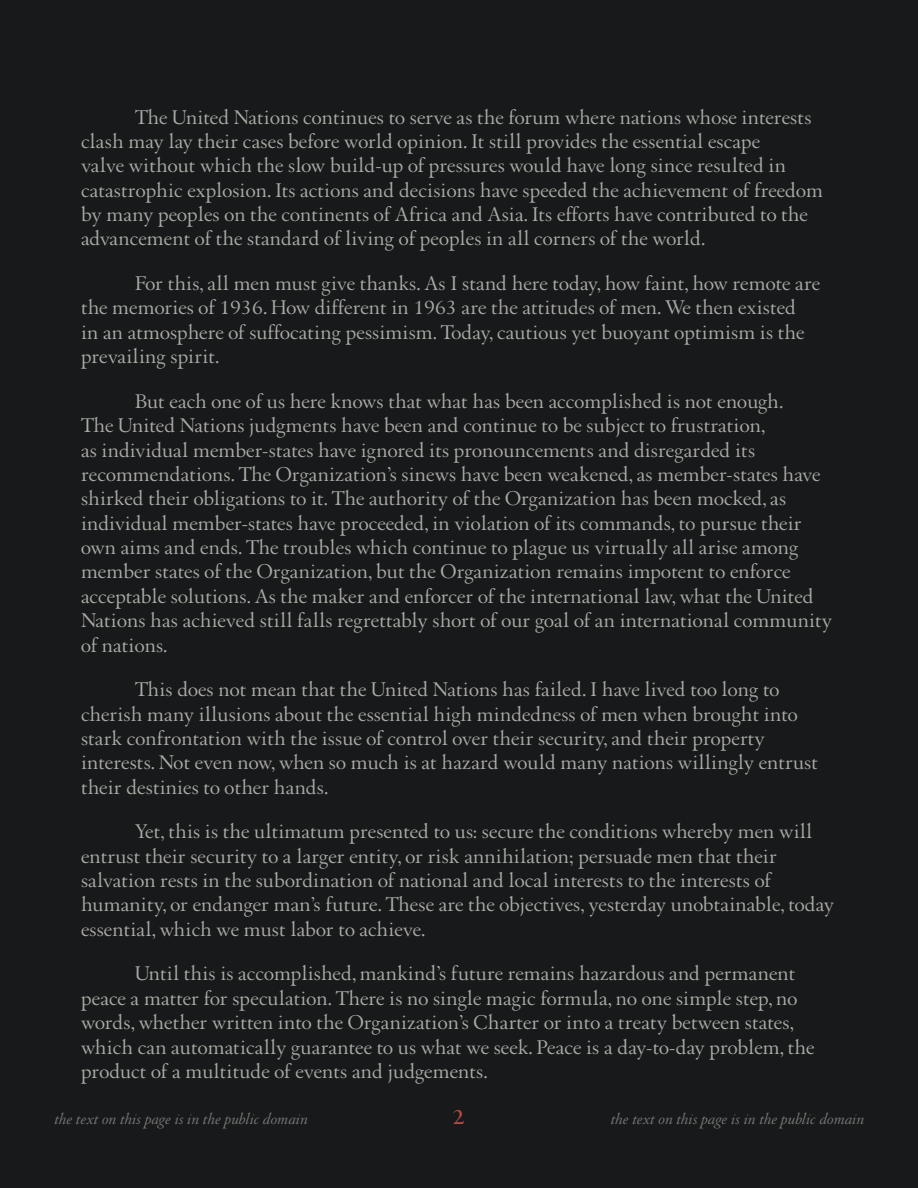
<style>
.page{position:relative;width:918px;height:1188px;background:#18191a}
.page>*{position:absolute;margin:0;border:0;box-sizing:border-box;transform-origin:0 0}
.t1{font:700 22.5px "Augereau";color:#b34942}
.Body_Copy{font:21.3px/24.3px "Augereau";letter-spacing:.01em;color:#aaaaa6}
.t2{font:italic 16.5px "Augereau";letter-spacing:.01em;color:#787776}
</style>
<div class="page">
<p class="Body_Copy" style="left:81px;top:105px;width:743px;text-indent:54px">The United Nations continues to serve as the forum where nations whose interests clash may lay their cases before world opinion. It still provides the essential escape<br>valve without which the slow build-up of pressures would have long since resulted in catastrophic explosion. Its actions and decisions have speeded the achievement of freedom by many peoples on the continents of Africa and Asia. Its efforts have contributed to the advancement of the standard of living of peoples in all corners of the world.</p>
<p class="Body_Copy" style="left:81px;top:271px;width:741px;text-indent:54px">For this, all men must give thanks. As I stand here today, how faint, how remote are the memories of 1936. How different in 1963 are the attitudes of men. We then existed<br>in an atmosphere of suffocating pessimism. Today, cautious yet buoyant optimism is the prevailing spirit.</p>
<p class="Body_Copy" style="left:81px;top:389px;width:753px;text-indent:54px">But each one of us here knows that what has been accomplished is not enough.<br>The United Nations judgments have been and continue to be subject to frustration,<br>as individual member-states have ignored its pronouncements and disregarded its recommendations. The Organization’s sinews have been weakened, as member-states have shirked their obligations to it. The authority of the Organization has been mocked, as individual member-states have proceeded, in violation of its commands, to pursue their own aims and ends. The troubles which continue to plague us virtually all arise among member states of the Organization, but the Organization remains impotent to enforce acceptable solutions. As the maker and enforcer of the international law, what the United Nations has achieved still falls regrettably short of our goal of an international community of nations.</p>
<p class="Body_Copy" style="left:81px;top:677px;width:739px;text-indent:54px">This does not mean that the United Nations has failed. I have lived too long to cherish many illusions about the essential high mindedness of men when brought into stark confrontation with the issue of control over their security, and their property interests. Not even now, when so much is at hazard would many nations willingly entrust their destinies to other hands.</p>
<p class="Body_Copy" style="left:81px;top:819px;width:755px;text-indent:54px">Yet, this is the ultimatum presented to us: secure the conditions whereby men will entrust their security to a larger entity, or risk annihilation; persuade men that their salvation rests in the subordination of national and local interests to the interests of humanity, or endanger man’s future. These are the objectives, yesterday unobtainable, today essential, which we must labor to achieve.</p>
<p class="Body_Copy" style="left:81px;top:961px;width:735px;text-indent:54px">Until this is accomplished, mankind’s future remains hazardous and permanent peace a matter for speculation. There is no single magic formula, no one simple step, no words, whether written into the Organization’s Charter or into a treaty between states, which can automatically guarantee to us what we seek. Peace is a day-to-day problem, the product of a multitude of events and judgements.</p>
<p class="t2" style="left:54px;top:1108px;width:255px">the text on this page is in the public domain</p>
<p class="t1" style="left:453px;top:1103px;width:13px">2</p>
<p class="t2" style="left:610px;top:1108px;width:255px">the text on this page is in the public domain</p>
</div>
